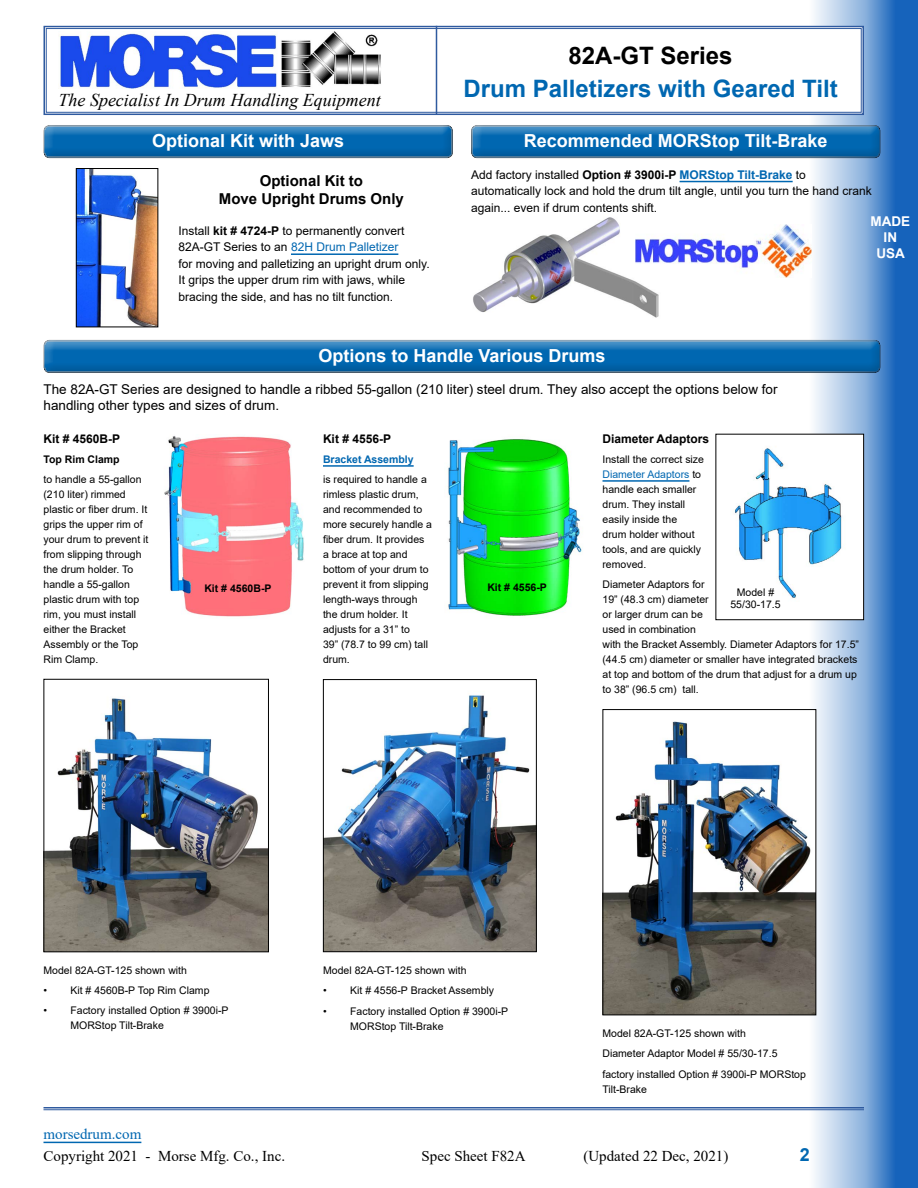
<style>
.page{position:relative;width:918px;height:1188px;background:#fff}
.page>*{position:absolute;margin:0;border:0;box-sizing:border-box;transform-origin:0 0}
.t1{font:700 24px "Arial";color:#0067b1}
.t2{font:700 24px "Arial";color:#000}
.t3{font:700 18px "Arial";color:#fff}
.t4{font:italic 18px "Times New Roman";color:#000}
.t5{font:700 18px "Arial";color:#0067b1}
.t6{font:15px "Times New Roman";color:#000}
.t7{font:700 15px/18px "Arial";color:#000;text-align:center}
.t8{font:15px "Times New Roman";color:#0067b1}
.t9{font:13.5px/16.2px "Arial";color:#000}
.t10{font:700 13.5px/16.2px "Arial";color:#fff;text-align:center}
.t11{font:12px/16.5px "Arial";color:#000}
.t12{font:700 12px "Arial";color:#000}
.t13{font:10.5px/15px "Arial";color:#000}
.t14{font:700 10.5px "Arial";color:#000}
.t15{font:700 10.5px "Arial";color:#0067b1}
.s1{font-weight:700}
.s2{color:#0067b1}
.s3{font-weight:700;color:#0067b1}
</style>
<div class="page">
<img style="left:705px;top:0;width:213px;height:1188px">
<svg style="left:43px;top:25px;width:822px;height:91px"></svg>
<div style="left:46px;top:28px;width:816px;height:85px;border:1px solid #2f5a9f"></div>
<img style="left:59px;top:31px;width:324px;height:58px">
<hr style="left:436px;top:26px;width:1px;height:88px;background:#2f5a9f">
<hr style="left:44px;top:1142px;width:97px;height:1px;background:#0067b1">
<hr style="left:44px;top:1107px;width:820px;height:2px;background:#2f5a9f">
<hr style="left:44px;top:1109px;width:820px;height:1px;background:#2f5a9f">
<img style="left:164px;top:436px;width:140px;height:181px">
<hr style="left:323px;top:465px;width:91px;height:2px;background:#0067b1">
<hr style="left:603px;top:480px;width:86px;height:2px;background:#0067b1">
<div style="left:41px;top:338px;width:840px;height:38px;background:#000;opacity:.49"></div>
<div style="left:716px;top:434px;width:148px;height:186px;background:#fff"></div>
<img style="left:734px;top:448px;width:108px;height:151px">
<div style="left:716px;top:434px;width:148px;height:186px;border:1px solid #000"></div>
<img style="left:447px;top:439px;width:135px;height:177px">
<img style="left:473px;top:217px;width:186px;height:101px">
<img style="left:636px;top:224px;width:176px;height:54px">
<div style="left:468px;top:124px;width:413px;height:37px;background:#000;opacity:.49"></div>
<hr style="left:680px;top:181px;width:113px;height:1px;background:#0067b1">
<img style="left:46px;top:698px;width:221px;height:252px">
<div style="left:44px;top:679px;width:225px;height:273px;border:1px solid #000"></div>
<img style="left:325px;top:695px;width:210px;height:255px">
<div style="left:323px;top:679px;width:214px;height:273px;border:1px solid #000"></div>
<img style="left:605px;top:711px;width:209px;height:302px">
<div style="left:603px;top:709px;width:213px;height:306px;border:1px solid #000"></div>
<hr style="left:291px;top:253px;width:107px;height:2px;background:#0067b1">
<img style="left:78px;top:170px;width:78px;height:155px">
<div style="left:76px;top:168px;width:82px;height:159px;border:1px solid #000"></div>
<div style="left:41px;top:124px;width:412px;height:37px;background:#000;opacity:.49"></div>
<h2 class="t4" style="left:59px;top:87px;width:324px">The Specialist In Drum Handling Equipment</h2>
<h2 class="t3" style="left:152px;top:128px;width:194px">Optional Kit with Jaws</h2>
<h3 class="t7" style="left:219px;top:172px;width:187px">Optional Kit to<br>Move Upright Drums Only</h3>
<p class="t11" style="left:179px;top:222px;width:253px">Install <span class="s1">kit # 4724-P</span> to permanently convert 82A-GT Series to an <span class="s2">82H Drum Palletizer<br></span>for moving and palletizing an upright drum only.<br>It grips the upper drum rim with jaws, while bracing the side, and has no tilt function.</p>
<h1 class="t2" style="left:569px;top:38px;width:166px">82A-GT Series</h1>
<h1 class="t1" style="left:463px;top:71px;width:376px">Drum Palletizers with Geared Tilt</h1>
<h2 class="t3" style="left:524px;top:128px;width:305px">Recommended MORStop Tilt-Brake</h2>
<p class="t11" style="left:471px;top:166px;width:402px">Add factory installed <span class="s1">Option # 3900i-P</span> <span class="s3">MORStop Tilt-Brake</span> to automatically lock and hold the drum tilt angle, until you turn the hand crank again... even if drum contents shift.</p>
<p class="t10" style="left:871px;top:213px;width:41px">MADE<br>IN<br>USA</p>
<h2 class="t3" style="left:318px;top:343px;width:289px">Options to Handle Various Drums</h2>
<p class="t9" style="left:44px;top:381px;width:736px">The 82A-GT Series are designed to handle a ribbed 55-gallon (210 liter) steel drum. They also accept the options below for handling other types and sizes of drum.</p>
<p class="t12" style="left:44px;top:430px;width:78px">Kit # 4560B-P</p>
<p class="t14" style="left:43px;top:452px;width:78px">Top Rim Clamp</p>
<p class="t13" style="left:43px;top:472px;width:107px">to handle a 55-gallon (210 liter) rimmed plastic or fiber drum. It grips the upper rim of your drum to prevent it from slipping through the drum holder. To handle a 55-gallon plastic drum with top rim, you must install either the Bracket<br>Assembly or the Top<br>Rim Clamp.</p>
<p class="t12" style="left:323px;top:430px;width:70px">Kit # 4556-P</p>
<p class="t15" style="left:323px;top:452px;width:92px">Bracket Assembly</p>
<p class="t13" style="left:323px;top:472px;width:111px">is required to handle a rimless plastic drum, and recommended to more securely handle a fiber drum. It provides a brace at top and bottom of your drum to prevent it from slipping length-ways through the drum holder. It adjusts for a 31” to<br>39” (78.7 to 99 cm) tall drum.</p>
<p class="t14" style="left:204px;top:581px;width:69px">Kit # 4560B-P</p>
<p class="t14" style="left:487px;top:580px;width:61px">Kit # 4556-P</p>
<p class="t12" style="left:603px;top:430px;width:108px">Diameter Adaptors</p>
<p class="t13" style="left:603px;top:452px;width:103px">Install the correct size<br><span class="s2">Diameter Adaptors</span> to handle each smaller drum. They install easily inside the<br>drum holder without tools, and are quickly removed.</p>
<p class="t13" style="left:603px;top:577px;width:258px">Diameter Adaptors for<br>19” (48.3 cm) diameter<br>or larger drum can be<br>used in combination<br>with the Bracket Assembly. Diameter Adaptors for 17.5” (44.5 cm) diameter or smaller have integrated brackets at top and bottom of the drum that adjust for a drum up to 38” (96.5 cm) tall.</p>
<p class="t13" style="left:730px;top:586px;width:52px;line-height:12.6px;text-align:center">Model #<br>55/30-17.5</p>
<p class="t13" style="left:43px;top:962px;width:145px">Model 82A-GT-125 shown with</p>
<p class="t13" style="left:43px;top:983px;width:168px">• Kit # 4560B-P Top Rim Clamp</p>
<p class="t13" style="left:70px;top:1003px;width:160px;text-indent:-27px">• Factory installed Option # 3900i-P<br>MORStop Tilt-Brake</p>
<p class="t13" style="left:323px;top:962px;width:145px">Model 82A-GT-125 shown with</p>
<p class="t13" style="left:323px;top:983px;width:172px">• Kit # 4556-P Bracket Assembly</p>
<p class="t13" style="left:350px;top:1003px;width:160px;text-indent:-27px">• Factory installed Option # 3900i-P<br>MORStop Tilt-Brake</p>
<p class="t13" style="left:602px;top:1023px;width:205px;line-height:20.4px">Model 82A-GT-125 shown with<br>Diameter Adaptor Model # 55/30-17.5 factory installed Option # 3900i-P MORStop</p>
<p class="t13" style="left:602px;top:1081px;width:46px">Tilt-Brake</p>
<h3 class="t8" style="left:44px;top:1124px;width:99px">morsedrum.com</h3>
<h3 class="t6" style="left:44px;top:1145px;width:243px">Copyright 2021 - Morse Mfg. Co., Inc.</h3>
<h3 class="t6" style="left:422px;top:1145px;width:106px">Spec Sheet F82A</h3>
<h3 class="t6" style="left:584px;top:1145px;width:146px">(Updated 22 Dec, 2021)</h3>
<h2 class="t5" style="left:800px;top:1142px;width:12px">2</h2>
</div>
